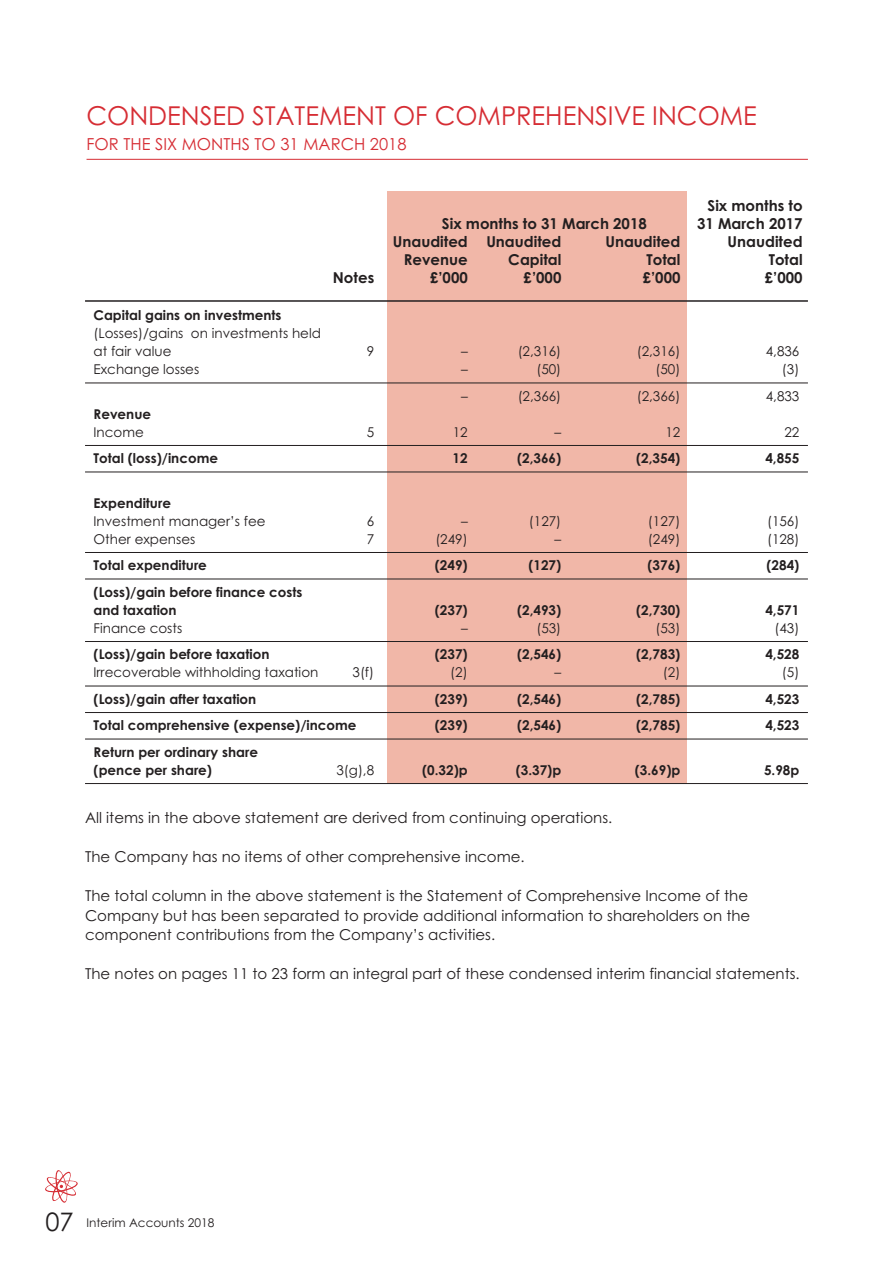
<style>
.page{position:relative;width:893px;height:1263px;background:#fff}
.page>*{position:absolute;margin:0;border:0;box-sizing:border-box;transform-origin:0 0}
.t1{font:25.95px "Century Gothic";color:#d62d34}
.t2{font:16.5px "Century Gothic";color:#d62d34}
.t3{font:15px/19.5px "Century Gothic";color:#231f20}
.t4{font:700 15px "Century Gothic";color:#231f20}
.t5{font:700 13.5px/18px "Century Gothic";color:#231f20}
.t6{font:13.5px/18px "Century Gothic";color:#231f20}
.t7{font:12px "Century Gothic";color:#231f20}
.s1{font-size:25.5px}
</style>
<div class="page">
<svg style="left:45px;top:1170px;width:33px;height:33px"></svg>
<div style="left:387px;top:191px;width:300px;height:593px;background:#f1b7a8"></div>
<hr style="left:85px;top:383px;width:723px;height:1px;background:#231f20">
<hr style="left:85px;top:445px;width:723px;height:1px;background:#231f20">
<hr style="left:85px;top:472px;width:723px;height:1px;background:#231f20">
<hr style="left:85px;top:552px;width:723px;height:1px;background:#231f20">
<hr style="left:85px;top:579px;width:723px;height:1px;background:#231f20">
<hr style="left:85px;top:641px;width:723px;height:1px;background:#231f20">
<hr style="left:85px;top:686px;width:723px;height:1px;background:#231f20">
<hr style="left:85px;top:712px;width:723px;height:1px;background:#231f20">
<hr style="left:85px;top:739px;width:723px;height:1px;background:#231f20">
<hr style="left:85px;top:783px;width:723px;height:1px;background:#231f20">
<hr style="left:85px;top:300px;width:723px;height:2px;background:#231f20">
<hr style="left:87px;top:159px;width:721px;height:1px;background:#d62d34">
<h1 class="t1" style="left:87px;top:100px;width:672px">CONDENSED STATEMENT OF COMPREHENSIVE INCOME</h1>
<p class="t2" style="left:87px;top:135px;width:321px">FOR THE SIX MONTHS TO 31 MARCH 2018</p>
<p class="t4" style="left:707px;top:197px;width:97px">Six months to</p>
<p class="t4" style="left:442px;top:215px;width:206px">Six months to 31 March 2018</p>
<p class="t4" style="left:697px;top:215px;width:107px">31 March 2017</p>
<p class="t4" style="left:393px;top:233px;width:170px">Unaudited Unaudited</p>
<p class="t4" style="left:605px;top:233px;width:77px">Unaudited</p>
<p class="t4" style="left:728px;top:233px;width:77px">Unaudited</p>
<p class="t4" style="left:404px;top:251px;width:65px">Revenue</p>
<p class="t4" style="left:508px;top:251px;width:55px">Capital</p>
<p class="t4" style="left:647px;top:251px;width:35px">Total</p>
<p class="t4" style="left:769px;top:251px;width:35px">Total</p>
<p class="t5" style="left:94px;top:306px;width:189px">Capital gains on investments</p>
<p class="t6" style="left:94px;top:324px;width:229px">(Losses)/gains on investments held at fair value</p>
<p class="t4" style="left:333px;top:269px;width:43px">Notes</p>
<p class="t4" style="left:430px;top:269px;width:39px">£’000</p>
<p class="t4" style="left:524px;top:269px;width:39px">£’000</p>
<p class="t4" style="left:643px;top:269px;width:39px">£’000</p>
<p class="t4" style="left:765px;top:269px;width:39px">£’000</p>
<p class="t6" style="left:367px;top:342px;width:9px">9</p>
<p class="t6" style="left:461px;top:342px;width:8px">–</p>
<p class="t6" style="left:518px;top:342px;width:45px">(2,316)</p>
<p class="t6" style="left:637px;top:342px;width:45px">(2,316)</p>
<p class="t6" style="left:766px;top:342px;width:35px">4,836</p>
<p class="t6" style="left:94px;top:360px;width:107px">Exchange losses</p>
<p class="t6" style="left:461px;top:360px;width:8px">–</p>
<p class="t6" style="left:536px;top:360px;width:26px">(50)</p>
<p class="t6" style="left:655px;top:360px;width:26px">(50)</p>
<p class="t6" style="left:782px;top:360px;width:19px">(3)</p>
<p class="t6" style="left:461px;top:387px;width:8px">–</p>
<p class="t6" style="left:518px;top:387px;width:45px">(2,366)</p>
<p class="t6" style="left:637px;top:387px;width:45px">(2,366)</p>
<p class="t6" style="left:766px;top:387px;width:35px">4,833</p>
<p class="t5" style="left:94px;top:405px;width:59px">Revenue</p>
<p class="t6" style="left:94px;top:423px;width:52px">Income</p>
<p class="t6" style="left:367px;top:423px;width:9px">5</p>
<p class="t6" style="left:453px;top:423px;width:16px">12</p>
<p class="t6" style="left:555px;top:423px;width:8px">–</p>
<p class="t6" style="left:665px;top:423px;width:16px">12</p>
<p class="t6" style="left:784px;top:423px;width:16px">22</p>
<p class="t5" style="left:94px;top:449px;width:126px">Total (loss)/income</p>
<p class="t5" style="left:453px;top:449px;width:17px">12</p>
<p class="t5" style="left:517px;top:449px;width:46px">(2,366)</p>
<p class="t5" style="left:636px;top:449px;width:46px">(2,354)</p>
<p class="t5" style="left:765px;top:449px;width:36px">4,855</p>
<p class="t5" style="left:94px;top:494px;width:79px">Expenditure</p>
<p class="t6" style="left:94px;top:512px;width:174px">Investment manager’s fee</p>
<p class="t6" style="left:367px;top:512px;width:9px">6</p>
<p class="t6" style="left:461px;top:512px;width:8px">–</p>
<p class="t6" style="left:529px;top:512px;width:34px">(127)</p>
<p class="t6" style="left:648px;top:512px;width:34px">(127)</p>
<p class="t6" style="left:767px;top:512px;width:34px">(156)</p>
<p class="t6" style="left:94px;top:530px;width:103px">Other expenses</p>
<p class="t6" style="left:367px;top:530px;width:9px">7</p>
<p class="t6" style="left:435px;top:530px;width:34px">(249)</p>
<p class="t6" style="left:555px;top:530px;width:8px">–</p>
<p class="t6" style="left:648px;top:530px;width:34px">(249)</p>
<p class="t6" style="left:767px;top:530px;width:34px">(128)</p>
<p class="t5" style="left:94px;top:556px;width:115px">Total expenditure</p>
<p class="t5" style="left:435px;top:556px;width:34px">(249)</p>
<p class="t5" style="left:528px;top:556px;width:34px">(127)</p>
<p class="t5" style="left:647px;top:556px;width:34px">(376)</p>
<p class="t5" style="left:766px;top:556px;width:34px">(284)</p>
<p class="t5" style="left:94px;top:583px;width:210px">(Loss)/gain before finance costs and taxation</p>
<p class="t5" style="left:435px;top:601px;width:34px">(237)</p>
<p class="t5" style="left:517px;top:601px;width:46px">(2,493)</p>
<p class="t5" style="left:636px;top:601px;width:46px">(2,730)</p>
<p class="t5" style="left:765px;top:601px;width:36px">4,571</p>
<p class="t6" style="left:94px;top:619px;width:90px">Finance costs</p>
<p class="t6" style="left:461px;top:619px;width:8px">–</p>
<p class="t6" style="left:536px;top:619px;width:26px">(53)</p>
<p class="t6" style="left:655px;top:619px;width:26px">(53)</p>
<p class="t6" style="left:774px;top:619px;width:26px">(43)</p>
<p class="t5" style="left:94px;top:645px;width:178px">(Loss)/gain before taxation</p>
<p class="t5" style="left:435px;top:645px;width:34px">(237)</p>
<p class="t5" style="left:517px;top:645px;width:46px">(2,546)</p>
<p class="t5" style="left:636px;top:645px;width:46px">(2,783)</p>
<p class="t5" style="left:765px;top:645px;width:36px">4,528</p>
<p class="t6" style="left:94px;top:663px;width:226px">Irrecoverable withholding taxation</p>
<p class="t6" style="left:352px;top:663px;width:23px">3(f)</p>
<p class="t6" style="left:450px;top:663px;width:19px">(2)</p>
<p class="t6" style="left:555px;top:663px;width:8px">–</p>
<p class="t6" style="left:663px;top:663px;width:19px">(2)</p>
<p class="t6" style="left:782px;top:663px;width:19px">(5)</p>
<p class="t5" style="left:94px;top:690px;width:164px">(Loss)/gain after taxation</p>
<p class="t5" style="left:435px;top:690px;width:34px">(239)</p>
<p class="t5" style="left:517px;top:690px;width:46px">(2,546)</p>
<p class="t5" style="left:636px;top:690px;width:46px">(2,785)</p>
<p class="t5" style="left:765px;top:690px;width:36px">4,523</p>
<p class="t5" style="left:94px;top:716px;width:264px">Total comprehensive (expense)/income</p>
<p class="t5" style="left:435px;top:716px;width:34px">(239)</p>
<p class="t5" style="left:517px;top:716px;width:46px">(2,546)</p>
<p class="t5" style="left:636px;top:716px;width:46px">(2,785)</p>
<p class="t5" style="left:765px;top:716px;width:36px">4,523</p>
<p class="t5" style="left:94px;top:743px;width:166px">Return per ordinary share (pence per share)</p>
<p class="t6" style="left:336px;top:761px;width:39px">3(g),8</p>
<p class="t5" style="left:422px;top:761px;width:47px">(0.32)p</p>
<p class="t5" style="left:516px;top:761px;width:47px">(3.37)p</p>
<p class="t5" style="left:635px;top:761px;width:47px">(3.69)p</p>
<p class="t5" style="left:764px;top:761px;width:37px">5.98p</p>
<p class="t3" style="left:85px;top:808px;width:529px">All items in the above statement are derived from continuing operations.</p>
<p class="t3" style="left:85px;top:847px;width:441px">The Company has no items of other comprehensive income.</p>
<p class="t3" style="left:85px;top:886px;width:667px">The total column in the above statement is the Statement of Comprehensive Income of the<br>Company but has been separated to provide additional information to shareholders on the component contributions from the Company’s activities.</p>
<p class="t3" style="left:85px;top:964px;width:716px">The notes on pages 11 to 23 form an integral part of these condensed interim financial statements.</p>
<p class="t7" style="left:46px;top:1216px;width:171px"><span class="s1">07</span> Interim Accounts 2018</p>
</div>
